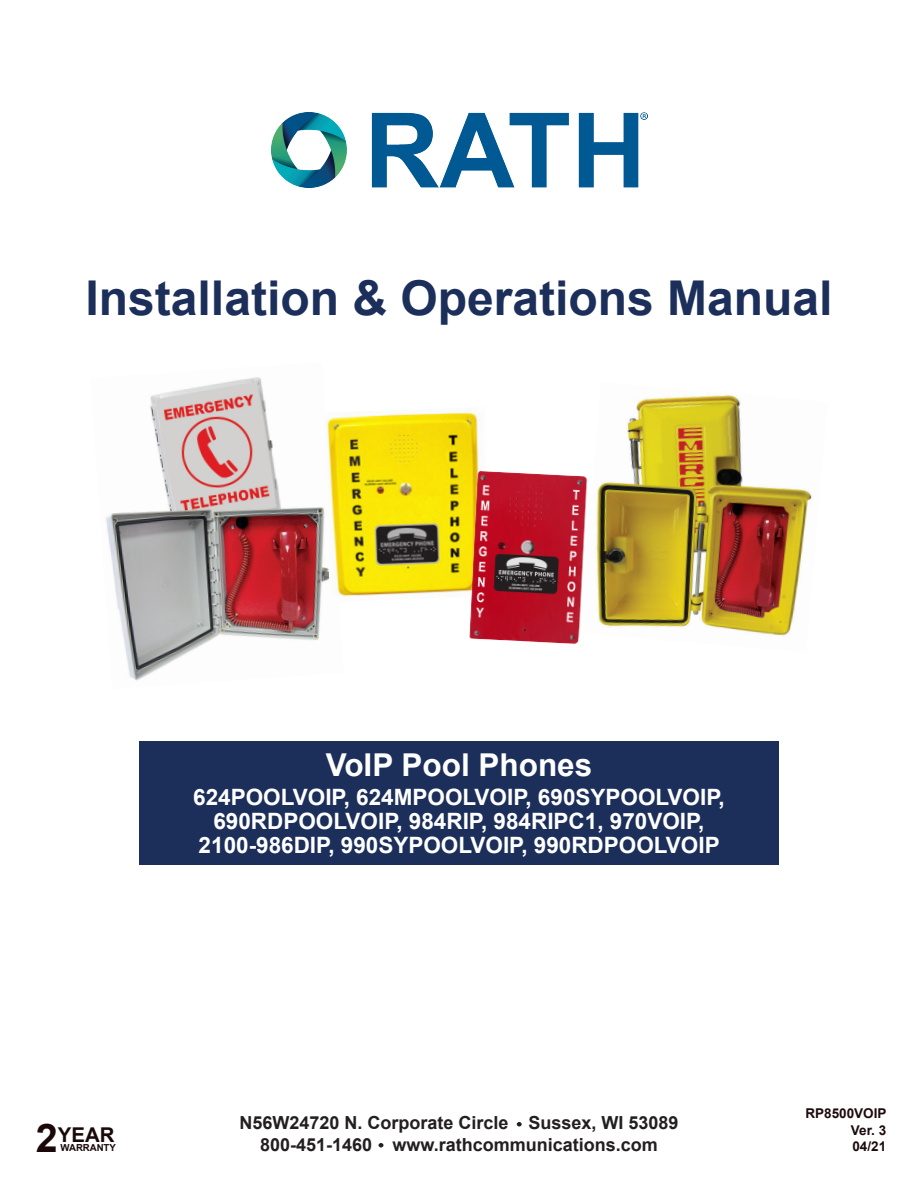
<style>
.page{position:relative;width:918px;height:1188px;background:#fff}
.page>*{position:absolute;margin:0;border:0;box-sizing:border-box;transform-origin:0 0}
.t1{font:700 48px "Arial";color:#1c2f5a}
.t2{font:700 39.45px "Arial";color:#1b090a}
.t3{font:700 31.5px "Arial";color:#fff}
.t4{font:700 22.5px/24px "Arial";color:#fff;text-align:center}
.t5{font:700 20.4px "Arial";color:#1b090a}
.t6{font:700 18px "Arial";color:#231f20}
.t7{font:700 13.5px/16.5px "Arial";color:#1c0a0c}
.t8{font:700 9.6px "Arial";letter-spacing:-.01em;color:#1b090a}
</style>
<div class="page">
<img style="left:106px;top:377px;width:217px;height:304px">
<img style="left:323px;top:410px;width:159px;height:187px">
<img style="left:596px;top:395px;width:216px;height:241px">
<div style="left:139px;top:742px;width:640px;height:123px;background:#1c2f5a"></div>
<img style="left:271px;top:112px;width:377px;height:76px">
<svg style="left:517px;top:1122px;width:5px;height:4px"></svg>
<svg style="left:379px;top:1143px;width:4px;height:4px"></svg>
<img style="left:464px;top:465px;width:124px;height:179px">
<p class="t1" style="left:86px;top:265px;width:748px">Installation &amp; Operations Manual</p>
<p class="t3" style="left:326px;top:742px;width:268px">VoIP Pool Phones</p>
<p class="t4" style="left:193px;top:785px;width:533px">624POOLVOIP, 624MPOOLVOIP, 690SYPOOLVOIP,<br>690RDPOOLVOIP, 984RIP, 984RIPC1, 970VOIP,<br>2100-986DIP, 990SYPOOLVOIP, 990RDPOOLVOIP</p>
<p class="t2" style="left:36px;top:1111px;width:23px">2</p>
<p class="t5" style="left:58px;top:1121px;width:58px">YEAR</p>
<p class="t8" style="left:61px;top:1141px;width:57px">WARRANTY</p>
<p class="t6" style="left:239px;top:1110px;width:441px">N56W24720 N. Corporate Circle Sussex, WI 53089</p>
<p class="t6" style="left:260px;top:1132px;width:399px">800-451-1460 www.rathcommunications.com</p>
<p class="t7" style="left:805px;top:1105px;width:83px">RP8500VOIP</p>
<p class="t7" style="left:851px;top:1122px;width:37px">Ver. 3<br>04/21</p>
</div>
